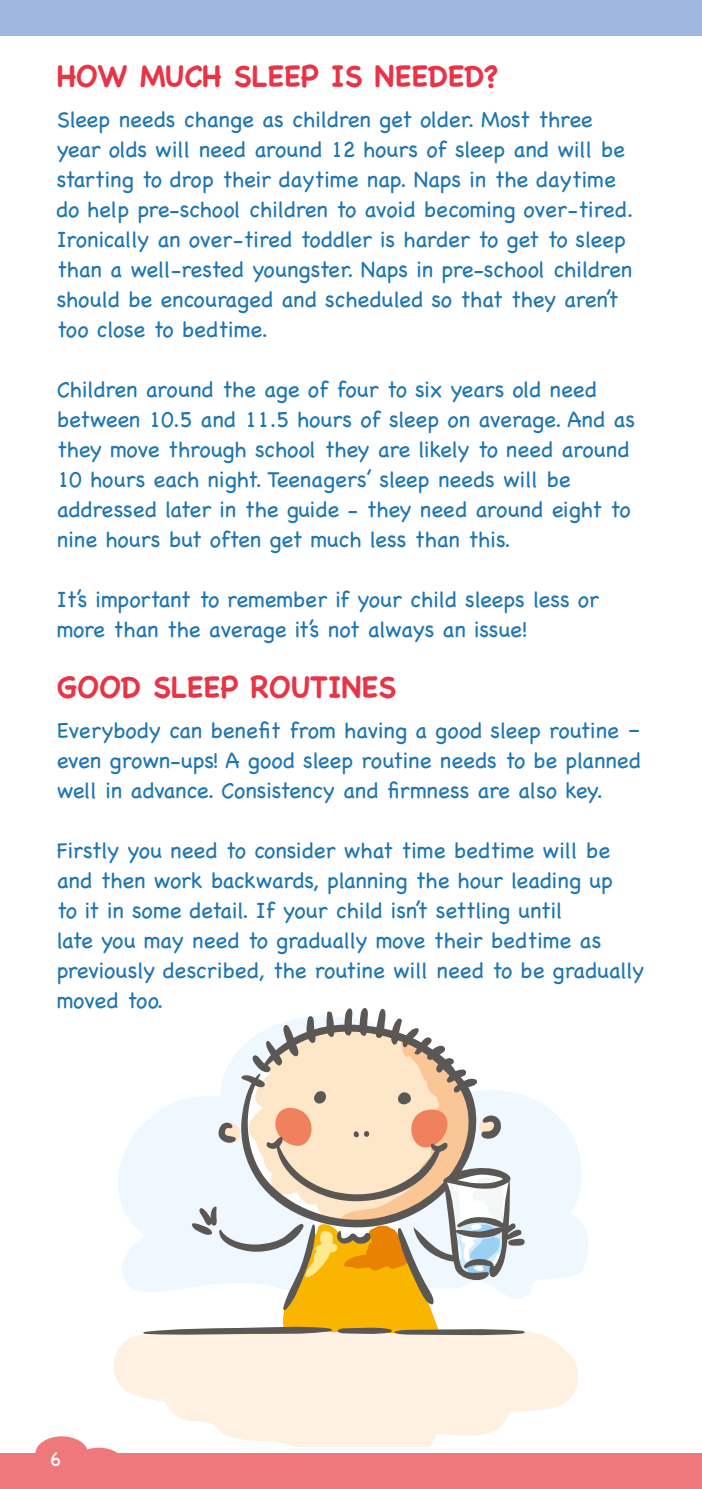
<style>
.page{position:relative;width:702px;height:1489px;background:#fff}
.page>*{position:absolute;margin:0;border:0;box-sizing:border-box;transform-origin:0 0}
.t1{font:700 30px "Chalkboard SE";letter-spacing:-.01em;color:#e73446}
.t2{font:300 22.5px/30px "Chalkboard SE";letter-spacing:-.01em;color:#1f76b1}
.t3{font:300 20px "Chalkboard SE";color:#fff}
</style>
<div class="page">
<div style="left:35px;top:1436px;width:53px;height:34px;background:#ef787c;border-radius:50%"></div>
<div style="left:72px;top:1447px;width:53px;height:34px;background:#ef787c;border-radius:50%"></div>
<div style="left:0;top:1453px;width:702px;height:35px;background:#ef787c"></div>
<div style="left:0;top:0;width:702px;height:35px;background:#a0b7e0"></div>
<svg style="left:118px;top:1097px;width:470px;height:199px;fill:#eff8fe"></svg>
<svg style="left:252px;top:1008px;width:179px;height:31px"></svg>
<svg style="left:113px;top:1331px;width:465px;height:115px;fill:#fff1e2"></svg>
<svg style="left:142px;top:1039px;width:384px;height:318px"></svg>
<h1 class="t1" style="left:57px;top:58px;width:443px">HOW MUCH SLEEP IS NEEDED?</h1>
<p class="t2" style="left:57px;top:103px;width:578px">Sleep needs change as children get older. Most three year olds will need around 12 hours of sleep and will be starting to drop their daytime nap. Naps in the daytime do help pre-school children to avoid becoming over-tired.<br>Ironically an over-tired toddler is harder to get to sleep than a well-rested youngster. Naps in pre-school children should be encouraged and scheduled so that they aren’t too close to bedtime.</p>
<p class="t2" style="left:57px;top:373px;width:580px">Children around the age of four to six years old need between 10.5 and 11.5 hours of sleep on average. And as they move through school they are likely to need around 10 hours each night. Teenagers’ sleep needs will be addressed later in the guide - they need around eight to nine hours but often get much less than this.</p>
<p class="t2" style="left:57px;top:583px;width:543px">It’s important to remember if your child sleeps less or more than the average it’s not always an issue!</p>
<h1 class="t1" style="left:57px;top:669px;width:341px">GOOD SLEEP ROUTINES</h1>
<p class="t2" style="left:57px;top:713px;width:586px;text-align:justify">Everybody can benefit from having a good sleep routine – even grown-ups! A good sleep routine needs to be planned well in advance. Consistency and firmness are also key.</p>
<p class="t2" style="left:57px;top:833px;width:589px">Firstly you need to consider what time bedtime will be and then work backwards, planning the hour leading up<br>to it in some detail. If your child isn’t settling until<br>late you may need to gradually move their bedtime as previously described, the routine will need to be gradually moved too.</p>
<p class="t3" style="left:50px;top:1441px;width:13px">6</p>
</div>
